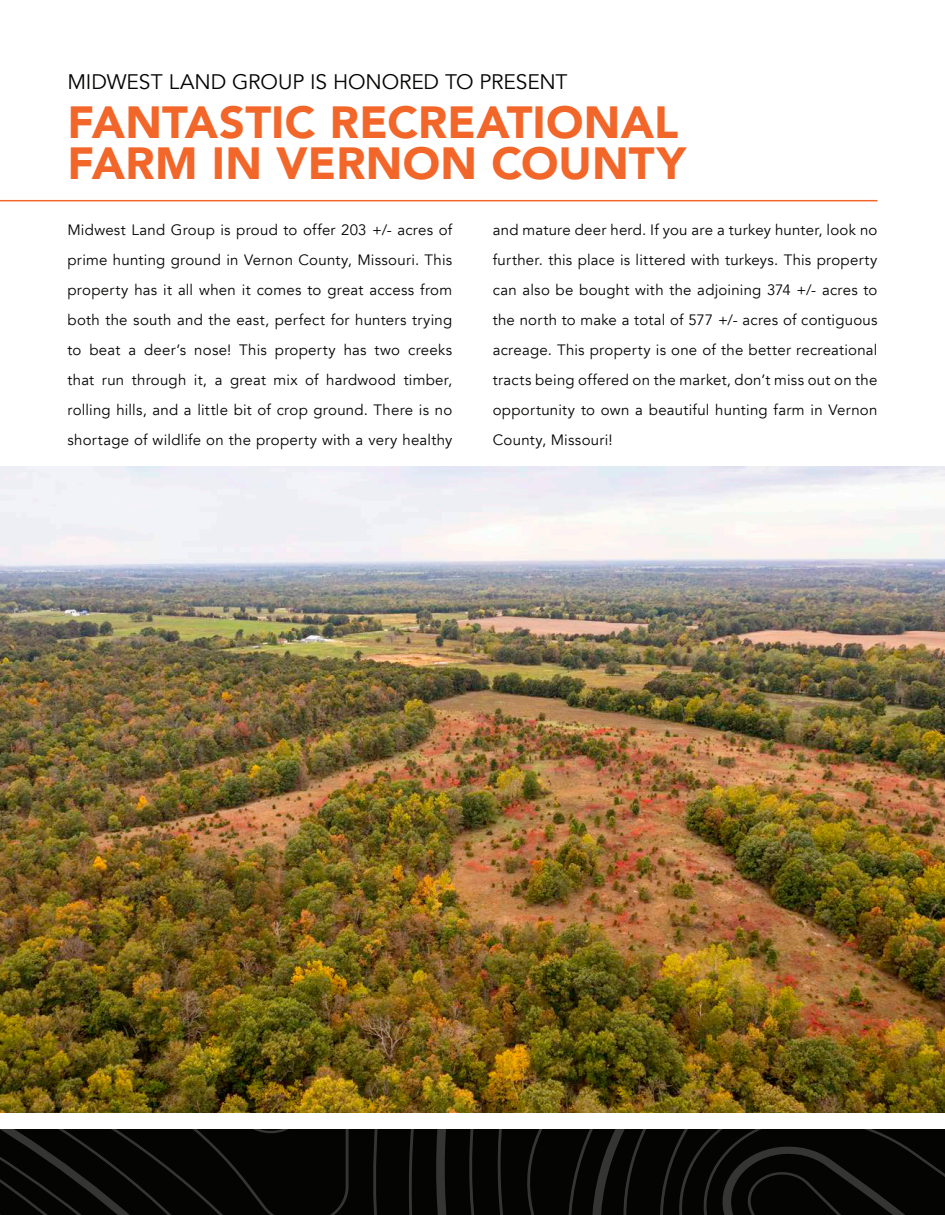
<style>
.page{position:relative;width:945px;height:1215px;background:#fff}
.page>*{position:absolute;margin:0;border:0;box-sizing:border-box;transform-origin:0 0}
.t1{font:900 45px/41.5px "Avenir";letter-spacing:.005em;color:#f2662a}
.t2{font:21px "Avenir";letter-spacing:-.005em;color:#040503}
.t3{font:15px/30px "Avenir";letter-spacing:.015em;color:#040503;text-align:justify}
</style>
<div class="page">
<hr style="left:0;top:200px;width:878px;height:1px;background:#f2662a">
<svg style="left:0;top:1130px;width:945px;height:85px;background:#090a08"></svg>
<img style="left:0;top:466px;width:945px;height:646px">
<p class="t2" style="left:68px;top:69px;width:502px">MIDWEST LAND GROUP IS HONORED TO PRESENT</p>
<p class="t1" style="left:68px;top:100px;width:620px">FANTASTIC RECREATIONAL<br>FARM IN VERNON COUNTY</p>
<p class="t3" style="left:68px;top:216px;width:386px">Midwest Land Group is proud to offer 203 +/- acres of prime hunting ground in Vernon County, Missouri. This property has it all when it comes to great access from both the south and the east, perfect for hunters trying to beat a deer’s nose! This property has two creeks that run through it, a great mix of hardwood timber, rolling hills, and a little bit of crop ground. There is no shortage of wildlife on the property with a very healthy</p>
<p class="t3" style="left:493px;top:216px;width:386px">and mature deer herd. If you are a turkey hunter, look no further. this place is littered with turkeys. This property can also be bought with the adjoining 374 +/- acres to the north to make a total of 577 +/- acres of contiguous acreage. This property is one of the better recreational tracts being offered on the market, don’t miss out on the opportunity to own a beautiful hunting farm in Vernon County, Missouri!</p>
</div>
